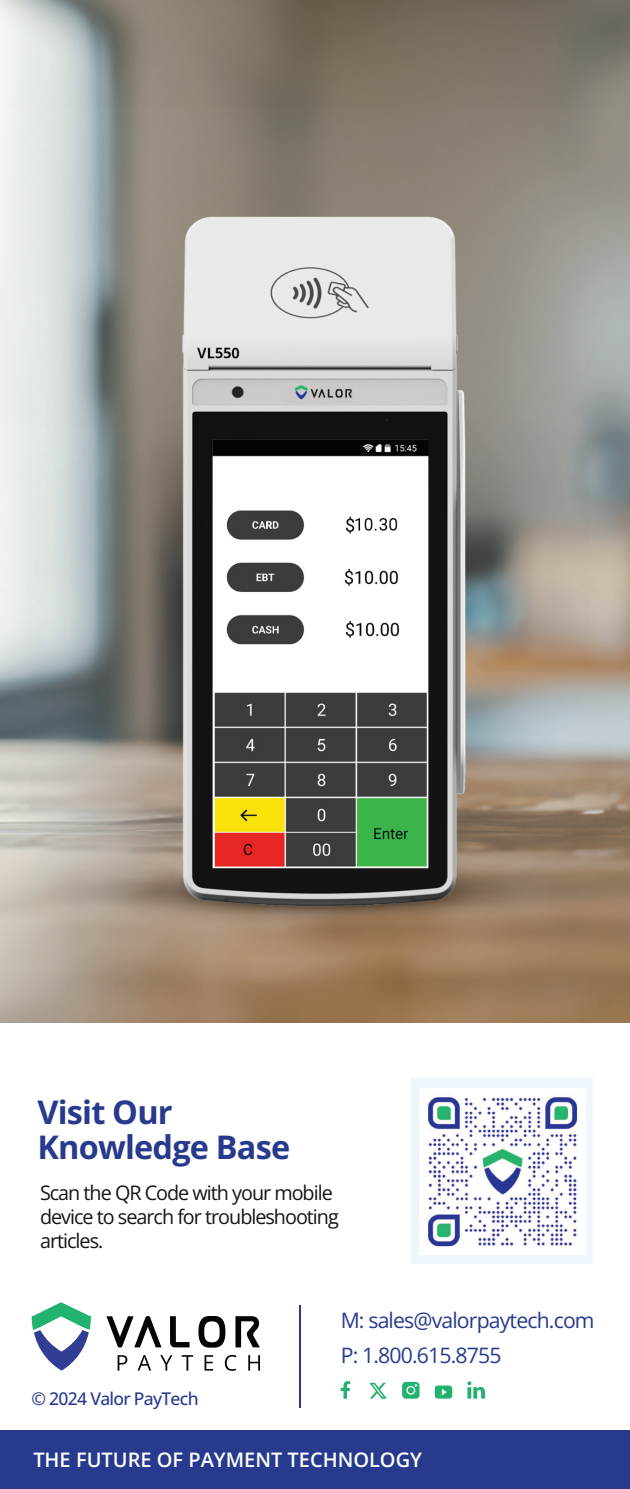
<style>
.page{position:relative;width:630px;height:1489px;background:#fff}
.page>*{position:absolute;margin:0;border:0;box-sizing:border-box;transform-origin:0 0}
.t1{font:700 32.5px/35px "Open Sans";letter-spacing:-.025em;color:#273a8d}
.t2{font:21.25px "Open Sans";letter-spacing:-.04em;color:#273a8d}
.t3{font:20px/24px "Open Sans";letter-spacing:-.05em;color:#161616}
.t4{font:600 20px "Open Sans";color:#fff}
.t5{font:500 17.5px "Open Sans";letter-spacing:-.04em;color:#273a8d}
</style>
<div class="page">
<svg style="left:32px;top:1302px;width:59px;height:68px"></svg>
<svg style="left:118px;top:1355px;width:9px;height:15px"></svg>
<svg style="left:138px;top:1355px;width:13px;height:15px"></svg>
<svg style="left:160px;top:1355px;width:12px;height:15px"></svg>
<svg style="left:182px;top:1355px;width:11px;height:15px"></svg>
<svg style="left:205px;top:1355px;width:8px;height:15px"></svg>
<svg style="left:225px;top:1354px;width:11px;height:16px"></svg>
<svg style="left:248px;top:1355px;width:12px;height:15px"></svg>
<svg style="left:106px;top:1316px;width:55px;height:31px"></svg>
<svg style="left:170px;top:1316px;width:20px;height:31px"></svg>
<svg style="left:198px;top:1316px;width:27px;height:31px"></svg>
<svg style="left:235px;top:1316px;width:25px;height:31px"></svg>
<svg style="left:341px;top:1381px;width:9px;height:17px"></svg>
<svg style="left:435px;top:1385px;width:17px;height:13px"></svg>
<svg style="left:402px;top:1381px;width:18px;height:17px"></svg>
<svg style="left:369px;top:1382px;width:18px;height:16px"></svg>
<svg style="left:467px;top:1381px;width:18px;height:17px"></svg>
<hr style="left:300px;top:1304px;width:1px;height:103px;background:#273a8d">
<div style="left:0;top:1429px;width:630px;height:59px;background:#273a8d"></div>
<div style="left:412px;top:1078px;width:181px;height:185px;background:#eef5fb"></div>
<img style="left:419px;top:1088px;width:167px;height:166px">
<img style="left:0;top:0;width:630px;height:1022px">
<img style="left:48px;top:159px;width:552px;height:825px">
<h1 class="t1" style="left:38px;top:1094px;width:254px">Visit Our<br>Knowledge Base</h1>
<p class="t3" style="left:40px;top:1179px;width:300px">Scan the QR Code with your mobile device to search for troubleshooting articles.</p>
<p class="t2" style="left:341px;top:1305px;width:255px">M: sales@valorpaytech.com</p>
<p class="t5" style="left:32px;top:1386px;width:169px">© 2024 Valor PayTech</p>
<p class="t2" style="left:341px;top:1340px;width:162px">P: 1.800.615.8755</p>
<p class="t4" style="left:33px;top:1445px;width:390px">THE FUTURE OF PAYMENT TECHNOLOGY</p>
</div>
